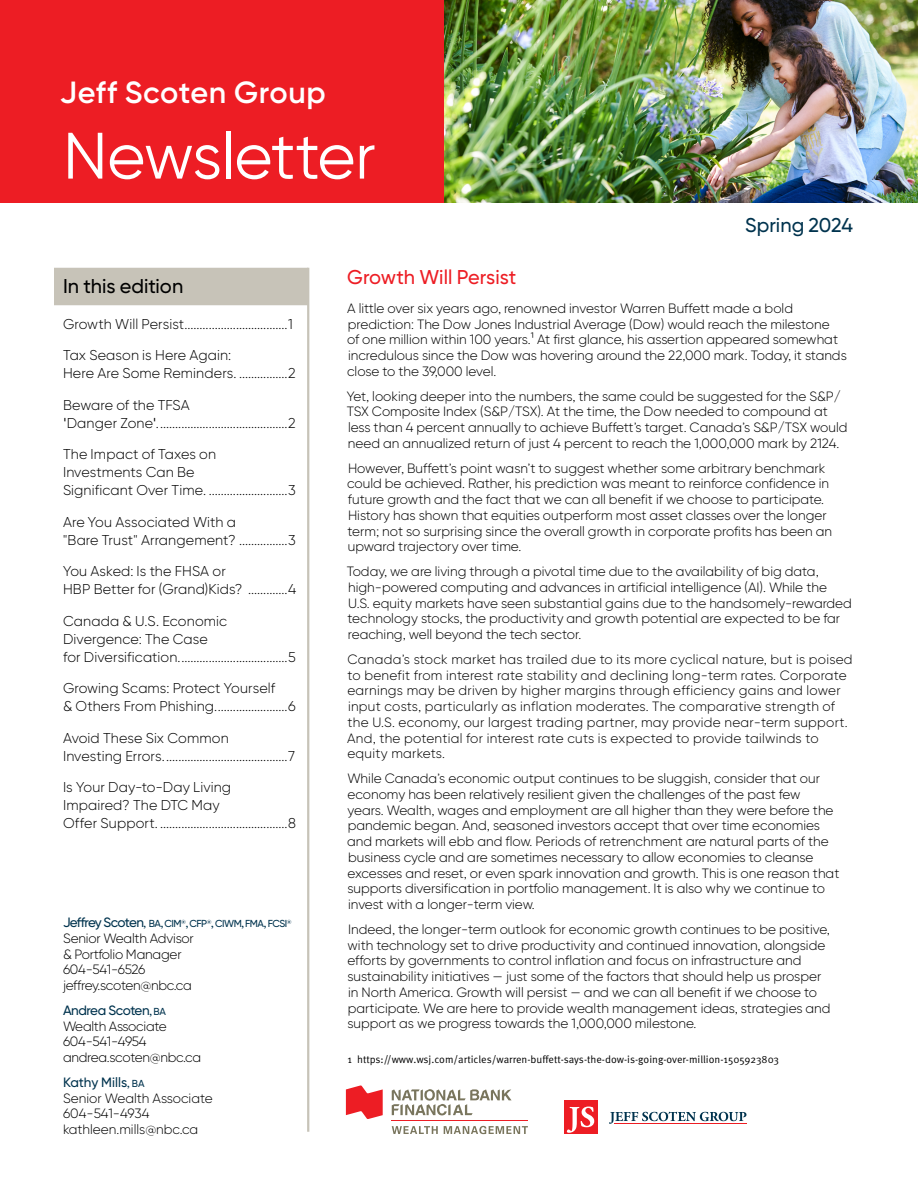
<style>
.page{position:relative;width:918px;height:1188px;background:#fff}
.page>*{position:absolute;margin:0;border:0;box-sizing:border-box;transform-origin:0 0}
.t1{font:65.4px "Gilroy BN";letter-spacing:-.01em;color:#fff}
.t2{font:600 30.6px "Gilroy BN";letter-spacing:.02em;color:#fff}
.t3{font:500 19.95px "Gilroy BN";color:#ed1d24}
.MASTER_TOC_title{font:500 19.95px "Gilroy BN";color:#000}
.MASTER_Cover_Date{font:500 19.95px "Gilroy BN";letter-spacing:-.005em;color:#00334e}
.t4{font:300 14.25px/18px "Gilroy BN";letter-spacing:.005em;color:#000}
.MASTER_Body{font:300 13.5px/15.8px "Gilroy BN";color:#000}
.MASTER_Body-2{font:300 13.5px/15.8px "Gilroy BN";letter-spacing:.02em;color:#000}
.MASTER_Body-3{font:300 13.5px "Gilroy BN";letter-spacing:-.02em;color:#000}
.MASTER_Body-4{font:300 13.5px "Gilroy BN";letter-spacing:-.025em;color:#000}
.MASTER_Body-5{font:500 13.5px "Gilroy BN";letter-spacing:-.03em;color:#00334e}
.MASTER_Body-6{font:500 13.5px "Gilroy BN";color:#00334e}
.note{font:10.5px "Meta Pro Norm";color:#000}
.MASTER_Body-7{font:500 10.2px "Gilroy BN";letter-spacing:-.045em;color:#00334e}
.s1{color:#fff}
.s2{font-family:"Meta Pro Norm";font-weight:400}
.s3{font-size:13.5px}
.s4{font-size:10.2px}
</style>
<div class="page">
<img style="left:444px;top:0;width:474px;height:203px">
<div style="left:0;top:0;width:444px;height:203px;background:#ed1d24"></div>
<hr style="left:307px;top:268px;width:2px;height:864px;background:#c7c3b8">
<div style="left:54px;top:268px;width:254px;height:37px;background:#c7c3b8"></div>
<svg style="left:609px;top:1112px;width:137px;height:12px"></svg>
<div style="left:565px;top:1101px;width:33px;height:33px;background:#ed1d24"></div>
<hr style="left:614px;top:1123px;width:133px;height:1px;background:#ed1d24">
<svg style="left:567px;top:1107px;width:27px;height:26px"></svg>
<svg style="left:346px;top:1085px;width:37px;height:34px"></svg>
<svg style="left:392px;top:1126px;width:46px;height:8px"></svg>
<svg style="left:444px;top:1126px;width:84px;height:8px"></svg>
<hr style="left:392px;top:1120px;width:136px;height:1px;background:#ed1d24">
<svg style="left:392px;top:1089px;width:120px;height:26px"></svg>
<p class="t2" style="left:60px;top:73px;width:267px">Jeff Scoten Group</p>
<p class="t1" style="left:63px;top:116px;width:314px">Newsletter</p>
<p class="MASTER_Cover_Date" style="left:745px;top:213px;width:114px">Spring 2024<span class="s1">.</span></p>
<p class="MASTER_TOC_title" style="left:63px;top:273px;width:122px">In this edition</p>
<p class="t4" style="left:63px;top:315px;width:231px">Growth Will Persist..................................1</p>
<p class="t4" style="left:63px;top:346px;width:234px">Tax Season is Here Again:<br>Here Are Some Reminders. ................2</p>
<p class="t4" style="left:63px;top:396px;width:234px">Beware of the TFSA<br><span class="s2">'</span>Danger Zone<span class="s2">'</span>...........................................2</p>
<p class="t4" style="left:63px;top:445px;width:234px">The Impact of Taxes on<br>Investments Can Be<br>Significant Over Time. ..........................3</p>
<p class="t4" style="left:63px;top:513px;width:234px">Are You Associated With a<br>"Bare Trust" Arrangement? ................3</p>
<p class="t4" style="left:63px;top:562px;width:235px">You Asked: Is the FHSA or<br>HBP Better for (Grand)Kids? .............4</p>
<p class="t4" style="left:63px;top:612px;width:234px">Canada &amp; U.S. Economic<br>Divergence: The Case<br>for Diversification....................................5</p>
<p class="t4" style="left:63px;top:679px;width:234px">Growing Scams: Protect Yourself<br>&amp; Others From Phishing........................6</p>
<p class="t4" style="left:63px;top:729px;width:233px">Avoid These Six Common<br>Investing Errors.........................................7</p>
<p class="t4" style="left:63px;top:778px;width:234px">Is Your Day-to-Day Living<br>Impaired? The DTC May<br>Offer Support. ..........................................8</p>
<p class="MASTER_Body-7" style="left:63px;top:917px;width:230px"><span class="s3">Jeffrey Scoten</span>, BA, CIM<sup>®</sup>, CFP<sup>®</sup>, CIWM, FMA, FCSI<sup>®</sup></p>
<p class="MASTER_Body" style="left:63px;top:930px;width:132px">Senior Wealth Advisor &amp; Portfolio Manager<br>604-541-6526</p>
<p class="MASTER_Body-4" style="left:63px;top:977px;width:130px">jeffrey.scoten@nbc.ca</p>
<p class="MASTER_Body-5" style="left:63px;top:1002px;width:105px">Andrea Scoten<span class="s4">, BA</span></p>
<p class="MASTER_Body-3" style="left:63px;top:1018px;width:105px">Wealth Associate</p>
<p class="MASTER_Body" style="left:63px;top:1034px;width:85px">604-541-4954</p>
<p class="MASTER_Body-3" style="left:63px;top:1049px;width:140px">andrea.scoten@nbc.ca</p>
<p class="MASTER_Body-6" style="left:63px;top:1074px;width:83px">Kathy Mills<span class="s4">, BA</span></p>
<p class="MASTER_Body" style="left:63px;top:1090px;width:151px">Senior Wealth Associate</p>
<p class="MASTER_Body" style="left:63px;top:1106px;width:88px">604-541-4934</p>
<p class="MASTER_Body" style="left:63px;top:1121px;width:137px">kathleen.mills@nbc.ca</p>
<h2 class="t3" style="left:347px;top:264px;width:176px">Growth Will Persist<span class="s1">.</span></h2>
<p class="MASTER_Body" style="left:347px;top:300px;width:501px">A little over six years ago, renowned investor Warren Buffett made a bold prediction: The Dow Jones Industrial Average (Dow) would reach the milestone<br>of one million within 100 years.1 At first glance, his assertion appeared somewhat incredulous since the Dow was hovering around the 22,000 mark. Today, it stands close to the 39,000 level.</p>
<p class="MASTER_Body" style="left:347px;top:388px;width:502px">Yet, looking deeper into the numbers, the same could be suggested for the S&amp;P/ TSX Composite Index (S&amp;P/TSX). At the time, the Dow needed to compound at less than 4 percent annually to achieve Buffett’s target. Canada’s S&amp;P/TSX would need an annualized return of just 4 percent to reach the 1,000,000 mark by 2124.</p>
<p class="MASTER_Body" style="left:347px;top:460px;width:487px">However, Buffett’s point wasn’t to suggest whether some arbitrary benchmark could be achieved. Rather, his prediction was meant to reinforce confidence in future growth and the fact that we can all benefit if we choose to participate.<br>History has shown that equities outperform most asset classes over the longer term; not so surprising since the overall growth in corporate profits has been an upward trajectory over time.</p>
<p class="MASTER_Body" style="left:347px;top:563px;width:507px">Today, we are living through a pivotal time due to the availability of big data, high-powered computing and advances in artificial intelligence (AI). While the<br>U.S. equity markets have seen substantial gains due to the handsomely-rewarded technology stocks, the productivity and growth potential are expected to be far reaching, well beyond the tech sector.</p>
<p class="MASTER_Body-2" style="left:347px;top:651px;width:507px">Canada’s stock market has trailed due to its more cyclical nature, but is poised to benefit from interest rate stability and declining long-term rates. Corporate earnings may be driven by higher margins through efficiency gains and lower input costs, particularly as inflation moderates. The comparative strength of the U.S. economy, our largest trading partner, may provide near-term support.<br>And, the potential for interest rate cuts is expected to provide tailwinds to equity markets.</p>
<p class="MASTER_Body" style="left:347px;top:770px;width:494px">While Canada’s economic output continues to be sluggish, consider that our economy has been relatively resilient given the challenges of the past few years. Wealth, wages and employment are all higher than they were before the pandemic began. And, seasoned investors accept that over time economies and markets will ebb and flow. Periods of retrenchment are natural parts of the business cycle and are sometimes necessary to allow economies to cleanse excesses and reset, or even spark innovation and growth. This is one reason that supports diversification in portfolio management. It is also why we continue to invest with a longer-term view.</p>
<p class="MASTER_Body" style="left:347px;top:921px;width:485px">Indeed, the longer-term outlook for economic growth continues to be positive, with technology set to drive productivity and continued innovation, alongside efforts by governments to control inflation and focus on infrastructure and sustainability initiatives — just some of the factors that should help us prosper in North America. Growth will persist — and we can all benefit if we choose to participate. We are here to provide wealth management ideas, strategies and support as we progress towards the 1,000,000 milestone.</p>
<p class="note" style="left:347px;top:1052px;width:433px">1 https://www.wsj.com/articles/warren-buffett-says-the-dow-is-going-over-million-1505923803</p>
</div>
